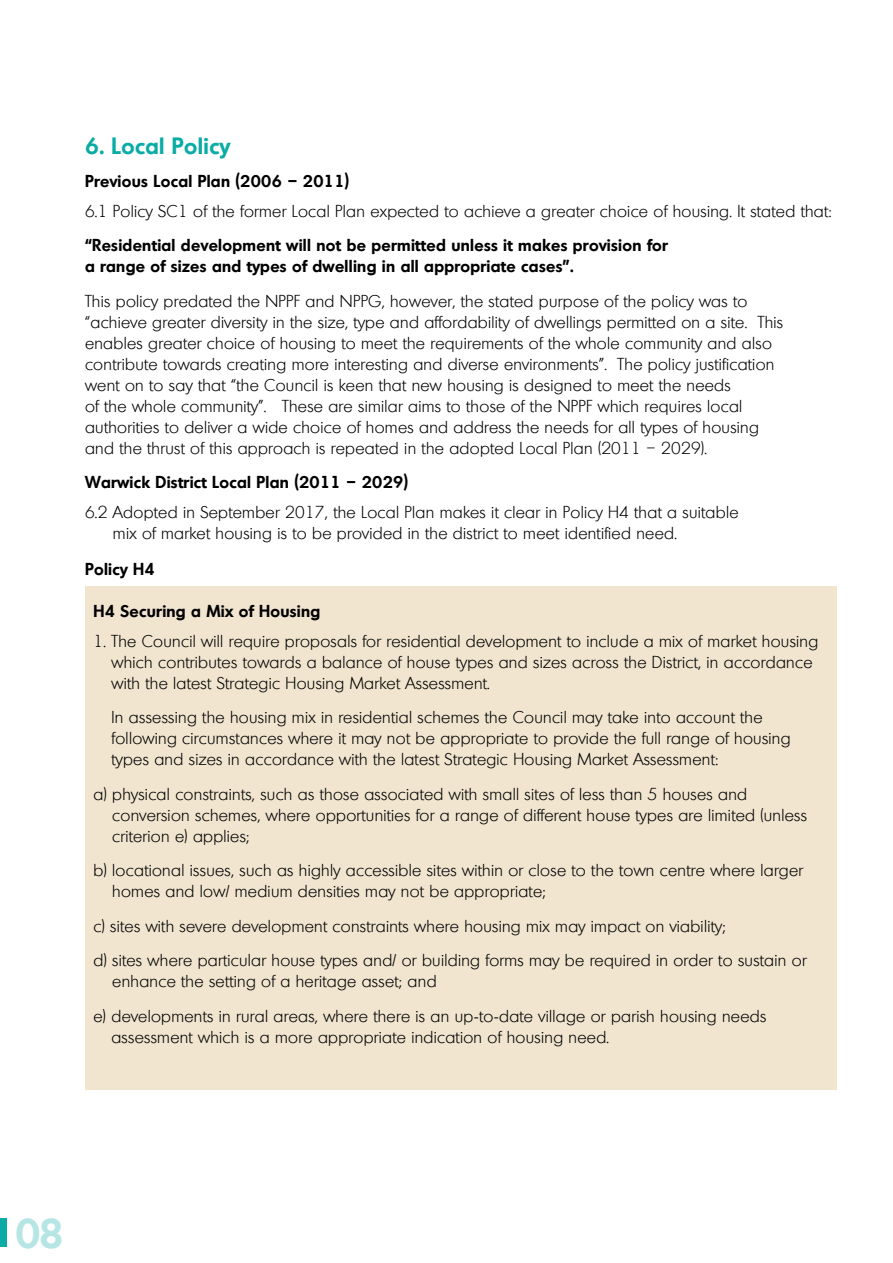
<style>
.page{position:relative;width:893px;height:1263px;background:#fff}
.page>*{position:absolute;margin:0;border:0;box-sizing:border-box;transform-origin:0 0}
.t1{font:600 40.5px "Montreal";color:#b5e6e4}
.t2{font:600 22.5px "Montreal";letter-spacing:.02em;color:#09aca5}
.t3{font:300 16.5px/21px "Montreal";letter-spacing:.02em;color:#000}
.t4{font:600 16.5px/21px "Montreal";letter-spacing:.02em;color:#000}
</style>
<div class="page">
<div style="left:0;top:1219px;width:7px;height:28px;background:#09aca5"></div>
<div style="left:85px;top:586px;width:751px;height:504px;background:#f1e5d0"></div>
<h2 class="t2" style="left:85px;top:131px;width:147px">6. Local Policy</h2>
<p class="t4" style="left:85px;top:170px;width:266px">Previous Local Plan (2006 – 2011)</p>
<p class="t3" style="left:85px;top:200px;width:748px">6.1 Policy SC1 of the former Local Plan expected to achieve a greater choice of housing. It stated that:</p>
<p class="t4" style="left:85px;top:234px;width:584px">“Residential development will not be permitted unless it makes provision for a range of sizes and types of dwelling in all appropriate cases”.</p>
<p class="t3" style="left:85px;top:290px;width:700px">This policy predated the NPPF and NPPG, however, the stated purpose of the policy was to “achieve greater diversity in the size, type and affordability of dwellings permitted on a site. This enables greater choice of housing to meet the requirements of the whole community and also contribute towards creating more interesting and diverse environments”. The policy justification went on to say that “the Council is keen that new housing is designed to meet the needs<br>of the whole community”. These are similar aims to those of the NPPF which requires local authorities to deliver a wide choice of homes and address the needs for all types of housing and the thrust of this approach is repeated in the adopted Local Plan (2011 – 2029).</p>
<p class="t4" style="left:85px;top:471px;width:325px">Warwick District Local Plan (2011 – 2029)</p>
<p class="t3" style="left:113px;top:501px;width:627px;text-indent:-28px">6.2 Adopted in September 2017, the Local Plan makes it clear in Policy H4 that a suitable mix of market housing is to be provided in the district to meet identified need.</p>
<p class="t4" style="left:85px;top:558px;width:71px">Policy H4</p>
<p class="t4" style="left:94px;top:600px;width:228px">H4 Securing a Mix of Housing</p>
<p class="t3" style="left:111px;top:630px;width:708px;text-indent:-18px">1. The Council will require proposals for residential development to include a mix of market housing which contributes towards a balance of house types and sizes across the District, in accordance with the latest Strategic Housing Market Assessment.</p>
<p class="t3" style="left:112px;top:707px;width:681px">In assessing the housing mix in residential schemes the Council may take into account the following circumstances where it may not be appropriate to provide the full range of housing types and sizes in accordance with the latest Strategic Housing Market Assessment:</p>
<p class="t3" style="left:112px;top:783px;width:696px;text-indent:-19px">a) physical constraints, such as those associated with small sites of less than 5 houses and conversion schemes, where opportunities for a range of different house types are limited (unless criterion e) applies;</p>
<p class="t3" style="left:112px;top:860px;width:692px;text-indent:-19px">b) locational issues, such as highly accessible sites within or close to the town centre where larger homes and low/ medium densities may not be appropriate;</p>
<p class="t3" style="left:94px;top:908px;width:715px;line-height:34.5px">c) sites with severe development constraints where housing mix may impact on viability;<br>d) sites where particular house types and/ or building forms may be required in order to sustain or</p>
<p class="t3" style="left:94px;top:964px;width:674px;line-height:34.5px;text-indent:19px">enhance the setting of a heritage asset; and<br>e) developments in rural areas, where there is an up-to-date village or parish housing needs</p>
<p class="t3" style="left:111px;top:1026px;width:499px">assessment which is a more appropriate indication of housing need.</p>
<h1 class="t1" style="left:15px;top:1206px;width:50px">08</h1>
</div>
